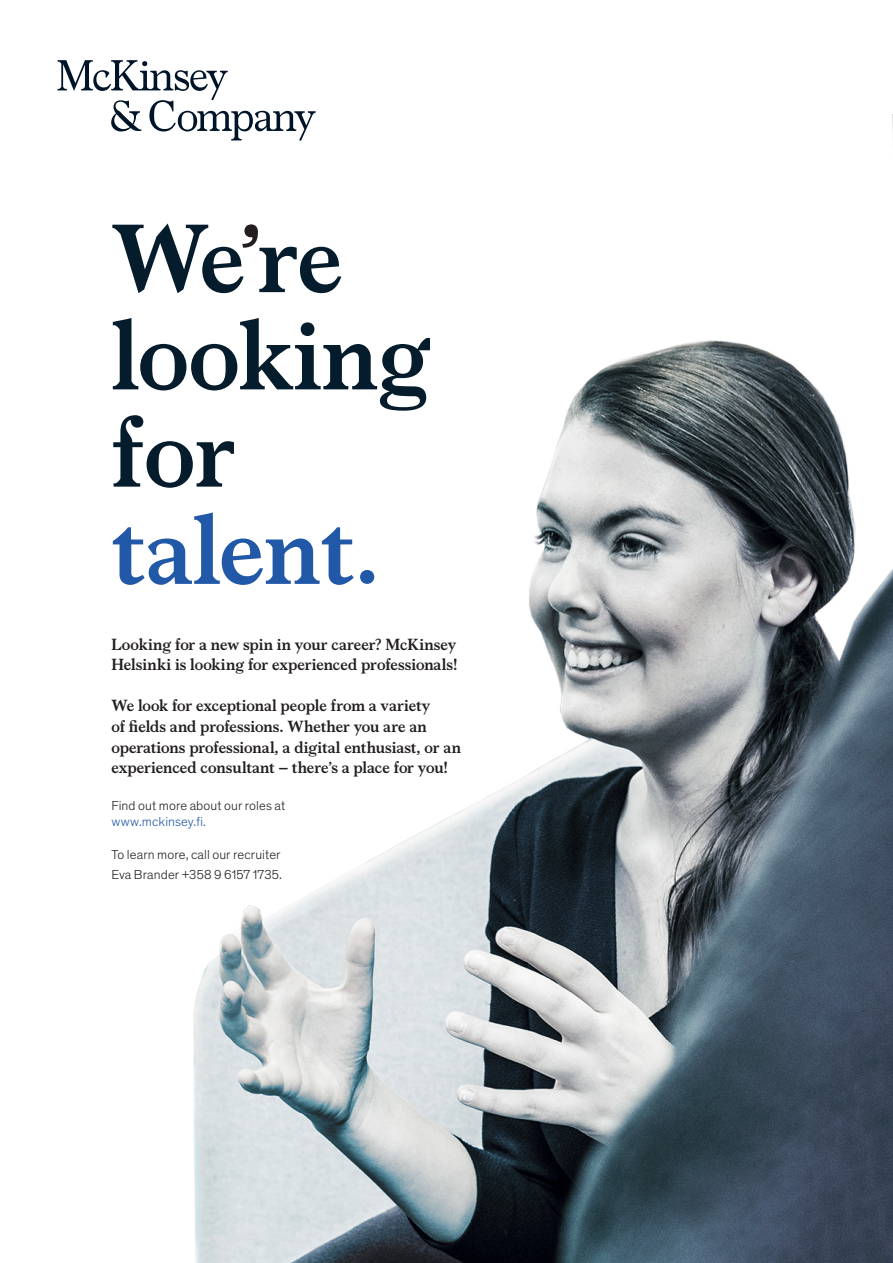
<style>
.page{position:relative;width:893px;height:1263px;background:#fff}
.page>*{position:absolute;margin:0;border:0;box-sizing:border-box;transform-origin:0 0}
.t1{font:700 97.2px/97.2px "Bower";color:#051c2c}
.t2{font:700 16.2px/20.7px "Bower";letter-spacing:-.005em;color:#231f20}
.t3{font:300 13.2px/16.2px "Theinhardt Pan";letter-spacing:.01em;color:#231f20}
.s1{color:#231f20}
.s2{color:#2158a8}
</style>
<div class="page">
<svg style="left:58px;top:60px;width:258px;height:54px"></svg>
<img style="left:111px;top:114px;width:782px;height:1149px">
<p class="t1" style="left:111px;top:203px;width:321px">We<span class="s1">’</span>re looking for <span class="s2">talent.</span></p>
<p class="t2" style="left:111px;top:632px;width:348px">Looking for a new spin in your career? McKinsey<br>Helsinki is looking for experienced professionals!</p>
<p class="t2" style="left:111px;top:694px;width:351px">We look for exceptional people from a variety<br>of fields and professions. Whether you are an operations professional, a digital enthusiast, or an experienced consultant – there’s a place for you!</p>
<p class="t3" style="left:111px;top:797px;width:175px">Find out more about our roles at <span class="s2">www.mckinsey.fi.</span></p>
<p class="t3" style="left:111px;top:843px;width:172px;line-height:20.7px">To learn more, call our recruiter<br>Eva Brander +358 9 6157 1735.</p>
</div>
